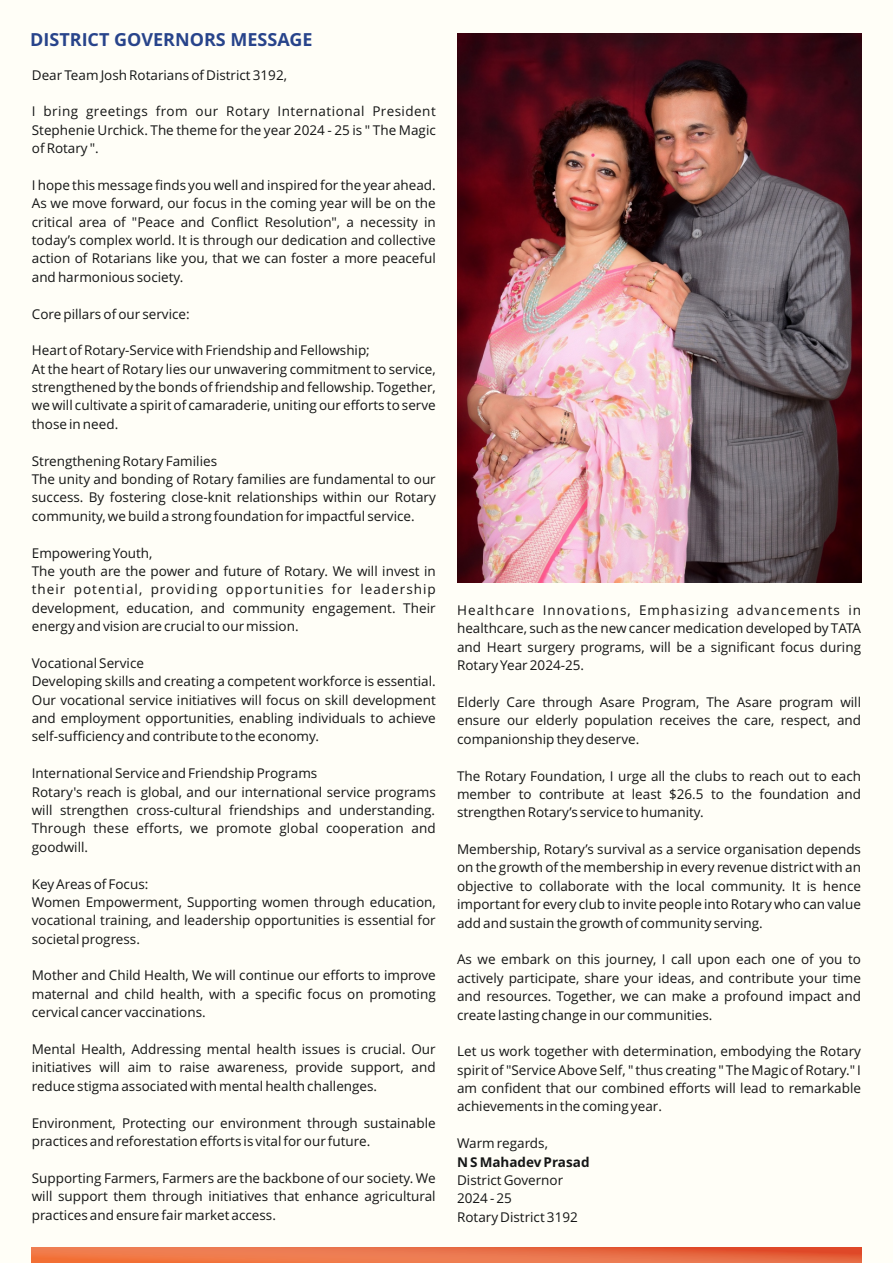
<style>
.page{position:relative;width:893px;height:1263px;background:#fffef7}
.page>*{position:absolute;margin:0;border:0;box-sizing:border-box;transform-origin:0 0}
.t1{font:700 18px "Open Sans";color:#28448b}
.t2{font:13.5px/18.5px "Open Sans";color:#151616;text-align:justify}
.t3{font:700 13.5px "Open Sans";color:#151616}
</style>
<div class="page">
<svg style="left:32px;top:1247px;width:829px;height:16px;background:#ea7046"></svg>
<img style="left:457px;top:33px;width:404px;height:549px">
<h1 class="t1" style="left:30px;top:33px;width:284px">DISTRICT GOVERNORS MESSAGE</h1>
<p class="t2" style="left:32px;top:67px;width:257px">Dear Team Josh Rotarians of District 3192,</p>
<p class="t2" style="left:32px;top:104px;width:405px">I bring greetings from our Rotary International President Stephenie Urchick. The theme for the year 2024 - 25 is " The Magic of Rotary ".</p>
<p class="t2" style="left:32px;top:177px;width:405px">I hope this message finds you well and inspired for the year ahead.<br>As we move forward, our focus in the coming year will be on the critical area of "Peace and Conflict Resolution", a necessity in today’s complex world. It is through our dedication and collective action of Rotarians like you, that we can foster a more peaceful and harmonious society.</p>
<p class="t2" style="left:32px;top:306px;width:159px">Core pillars of our service:</p>
<p class="t2" style="left:32px;top:343px;width:405px;text-align:left">Heart of Rotary-Service with Friendship and Fellowship;<br>At the heart of Rotary lies our unwavering commitment to service, strengthened by the bonds of friendship and fellowship. Together, we will cultivate a spirit of camaraderie, uniting our efforts to serve those in need.</p>
<p class="t2" style="left:32px;top:453px;width:405px;text-align:left">Strengthening Rotary Families<br>The unity and bonding of Rotary families are fundamental to our success. By fostering close-knit relationships within our Rotary community, we build a strong foundation for impactful service.</p>
<p class="t2" style="left:32px;top:545px;width:405px;text-align:left">Empowering Youth,<br>The youth are the power and future of Rotary. We will invest in their potential, providing opportunities for leadership development, education, and community engagement. Their energy and vision are crucial to our mission.</p>
<p class="t2" style="left:32px;top:655px;width:405px;text-align:left">Vocational Service<br>Developing skills and creating a competent workforce is essential.<br>Our vocational service initiatives will focus on skill development and employment opportunities, enabling individuals to achieve self-sufficiency and contribute to the economy.</p>
<p class="t2" style="left:32px;top:765px;width:405px;text-align:left">International Service and Friendship Programs<br>Rotary's reach is global, and our international service programs will strengthen cross-cultural friendships and understanding.<br>Through these efforts, we promote global cooperation and goodwill.</p>
<p class="t2" style="left:32px;top:876px;width:405px;text-align:left">Key Areas of Focus:<br>Women Empowerment, Supporting women through education, vocational training, and leadership opportunities is essential for societal progress.</p>
<p class="t2" style="left:32px;top:968px;width:405px">Mother and Child Health, We will continue our efforts to improve maternal and child health, with a specific focus on promoting cervical cancer vaccinations.</p>
<p class="t2" style="left:32px;top:1041px;width:405px">Mental Health, Addressing mental health issues is crucial. Our initiatives will aim to raise awareness, provide support, and reduce stigma associated with mental health challenges.</p>
<p class="t2" style="left:32px;top:1115px;width:405px">Environment, Protecting our environment through sustainable practices and reforestation efforts is vital for our future.</p>
<p class="t2" style="left:32px;top:1170px;width:405px">Supporting Farmers, Farmers are the backbone of our society. We will support them through initiatives that enhance agricultural practices and ensure fair market access.</p>
<p class="t2" style="left:457px;top:602px;width:405px">Healthcare Innovations, Emphasizing advancements in healthcare, such as the new cancer medication developed by TATA and Heart surgery programs, will be a significant focus during Rotary Year 2024-25.</p>
<p class="t2" style="left:457px;top:694px;width:405px">Elderly Care through Asare Program, The Asare program will ensure our elderly population receives the care, respect, and companionship they deserve.</p>
<p class="t2" style="left:457px;top:768px;width:405px">The Rotary Foundation, I urge all the clubs to reach out to each member to contribute at least $26.5 to the foundation and strengthen Rotary’s service to humanity.</p>
<p class="t2" style="left:457px;top:841px;width:405px">Membership, Rotary’s survival as a service organisation depends on the growth of the membership in every revenue district with an objective to collaborate with the local community. It is hence important for every club to invite people into Rotary who can value add and sustain the growth of community serving.</p>
<p class="t2" style="left:457px;top:951px;width:405px">As we embark on this journey, I call upon each one of you to actively participate, share your ideas, and contribute your time and resources. Together, we can make a profound impact and create lasting change in our communities.</p>
<p class="t2" style="left:457px;top:1043px;width:405px">Let us work together with determination, embodying the Rotary spirit of "Service Above Self, " thus creating " The Magic of Rotary." I am confident that our combined efforts will lead to remarkable achievements in the coming year.</p>
<p class="t2" style="left:457px;top:1135px;width:92px">Warm regards,</p>
<p class="t3" style="left:457px;top:1156px;width:134px">N S Mahadev Prasad</p>
<p class="t2" style="left:457px;top:1172px;width:122px;text-align:left">District Governor<br>2024 - 25<br>Rotary District 3192</p>
</div>
